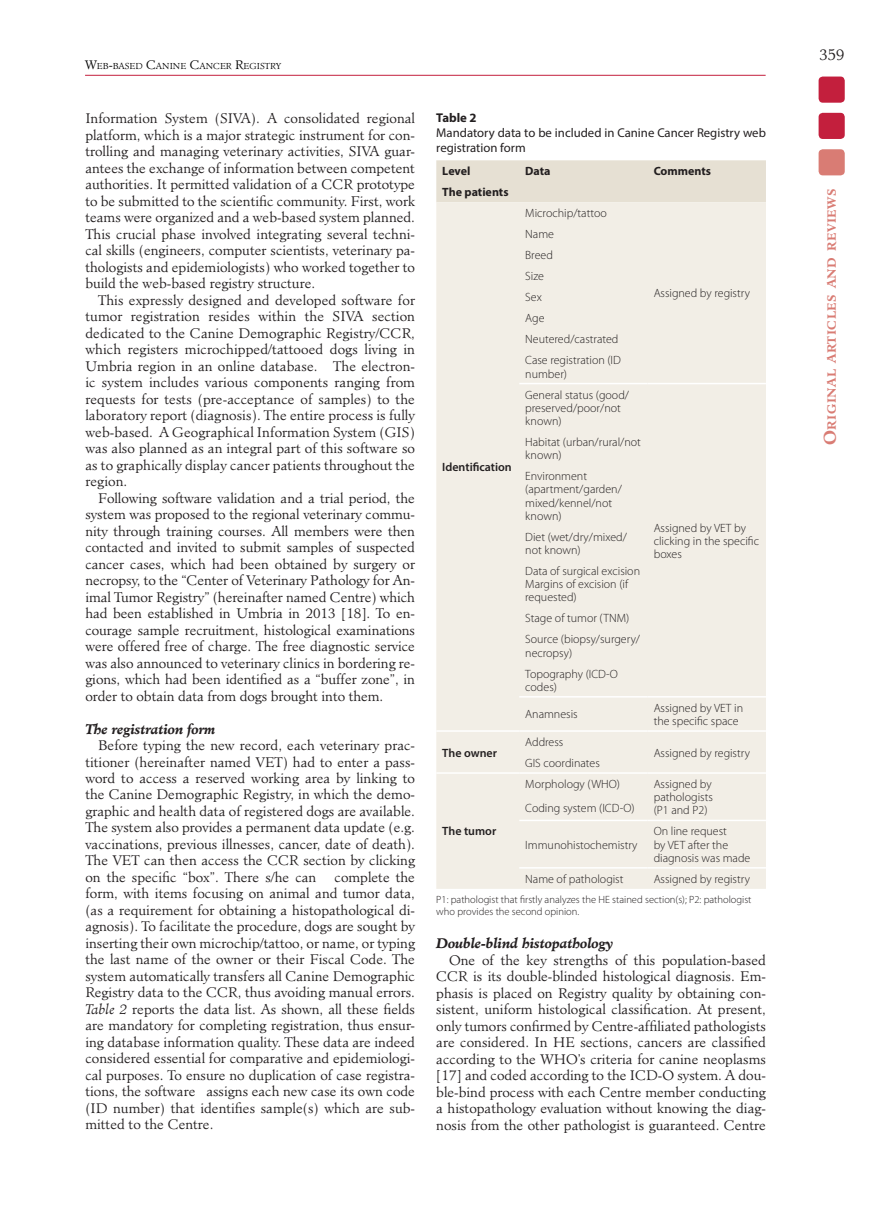
<style>
.page{position:relative;width:872px;height:1212px;background:#fff}
.page>*{position:absolute;margin:0;border:0;box-sizing:border-box;transform-origin:0 0}
.t1{font:300 15px "Minister Std";color:#231f20}
.t2{font:300 13.5px/16.5px "Minister Std";color:#231f20;text-align:justify}
.t3{font:italic 700 13.5px "Minister Std";letter-spacing:-.02em;color:#231f20}
.t4{font:12.75px/15px "Myriad Pro";color:#231f20}
.t5{font:700 12.75px "Myriad Pro";color:#231f20}
.t6{font:300 12px/13.2px "Myriad Pro";color:#231f20}
.t7{font:600 12px "Myriad Pro";color:#231f20}
.t8{font:700 12px "Myriad Pro";color:#231f20}
.t9{font:700 11.55px "Minister Std";letter-spacing:.045em;color:#d97c74}
.t10{font:300 10.5px/11.6px "Myriad Pro";color:#231f20}
.t11{font:300 8.4px "Minister Std";color:#000}
.s1{font-size:12px}
.s2{font-style:italic}
.s3{font-size:16.5px}
</style>
<div class="page">
<hr style="left:85px;top:75px;width:680px;height:1px;background:#c31f3d">
<div style="left:818px;top:77px;width:26px;height:26px;background:#c31f3d;border-radius:4px"></div>
<div style="left:818px;top:113px;width:26px;height:26px;background:#c31f3d;border-radius:4px"></div>
<div style="left:818px;top:149px;width:26px;height:26px;background:#d97c74;border-radius:4px"></div>
<div style="left:436px;top:160px;width:330px;height:42px;background:#e6e0d3"></div>
<div style="left:436px;top:202px;width:330px;height:687px;background:#f2eee6"></div>
<hr style="left:519px;top:730px;width:128px;height:2px;background:#fff">
<hr style="left:647px;top:730px;width:119px;height:2px;background:#fff">
<hr style="left:436px;top:772px;width:83px;height:2px;background:#fff">
<hr style="left:436px;top:730px;width:83px;height:2px;background:#fff">
<hr style="left:647px;top:772px;width:119px;height:2px;background:#fff">
<hr style="left:519px;top:772px;width:128px;height:2px;background:#fff">
<hr style="left:647px;top:383px;width:119px;height:1px;background:#fff">
<hr style="left:519px;top:383px;width:128px;height:1px;background:#fff">
<hr style="left:647px;top:696px;width:119px;height:1px;background:#fff">
<hr style="left:519px;top:696px;width:128px;height:1px;background:#fff">
<hr style="left:647px;top:820px;width:119px;height:1px;background:#fff">
<hr style="left:519px;top:820px;width:128px;height:1px;background:#fff">
<hr style="left:519px;top:867px;width:128px;height:1px;background:#fff">
<hr style="left:647px;top:867px;width:119px;height:1px;background:#fff">
<p class="t11" style="left:85px;top:61px;width:197px"><span class="s1">W</span>EB<span class="s1">-</span>BASED <span class="s1">C</span>ANINE <span class="s1">C</span>ANCER <span class="s1">R</span>EGISTRY</p>
<p class="t2" style="left:85px;top:110px;width:331px">Information System (SIVA). A consolidated regional platform, which is a major strategic instrument for con&shy;trolling and managing veterinary activities, SIVA guar&shy;antees the exchange of information between competent authorities. It permitted validation of a CCR prototype to be submitted to the scientific community. First, work teams were organized and a web-based system planned.<br>This crucial phase involved integrating several techni&shy;cal skills (engineers, computer scientists, veterinary pa&shy;thologists and epidemiologists) who worked together to build the web-based registry structure.</p>
<p class="t2" style="left:85px;top:291px;width:331px;text-indent:13px">This expressly designed and developed software for tumor registration resides within the SIVA section dedicated to the Canine Demographic Registry/CCR, which registers microchipped/tattooed dogs living in Umbria region in an online database. The electron&shy;ic system includes various components ranging from requests for tests (pre-acceptance of samples) to the laboratory report (diagnosis). The entire process is fully web-based. A Geographical Information System (GIS) was also planned as an integral part of this software so as to graphically display cancer patients throughout the region.</p>
<p class="t2" style="left:85px;top:489px;width:331px;text-indent:13px">Following software validation and a trial period, the system was proposed to the regional veterinary commu&shy;nity through training courses. All members were then contacted and invited to submit samples of suspected cancer cases, which had been obtained by surgery or necropsy, to the “Center of Veterinary Pathology for An&shy;imal Tumor Registry” (hereinafter named Centre) which had been established in Umbria in 2013 [18]. To en&shy;courage sample recruitment, histological examinations were offered free of charge. The free diagnostic service was also announced to veterinary clinics in bordering re&shy;gions, which had been identified as a “buffer zone”, in order to obtain data from dogs brought into them.</p>
<p class="t3" style="left:85px;top:720px;width:132px">The registration form</p>
<p class="t2" style="left:85px;top:737px;width:331px;text-indent:13px">Before typing the new record, each veterinary prac&shy;titioner (hereinafter named VET) had to enter a pass&shy;word to access a reserved working area by linking to the Canine Demographic Registry, in which the demo&shy;graphic and health data of registered dogs are available.<br>The system also provides a permanent data update (e.g. vaccinations, previous illnesses, cancer, date of death).<br>The VET can then access the CCR section by clicking on the specific “box”. There s/he can</p>
<p class="t2" style="left:85px;top:869px;width:331px;text-indent:249px">complete the form, with items focusing on animal and tumor data, (as a requirement for obtaining a histopathological di&shy;agnosis). To facilitate the procedure, dogs are sought by inserting their own microchip/tattoo, or name, or typing the last name of the owner or their Fiscal Code. The system automatically transfers all Canine Demographic Registry data to the CCR, thus avoiding manual errors.<br><span class="s2">Table 2</span> reports the data list. As shown, all these fields are mandatory for completing registration, thus ensur&shy;ing database information quality. These data are indeed considered essential for comparative and epidemiologi&shy;cal purposes. To ensure no duplication of case registra&shy;tions, the software assigns each new case its own code (ID number) that identifies sample(s) which are sub&shy;mitted to the Centre.</p>
<p class="t5" style="left:436px;top:109px;width:42px">Table 2</p>
<p class="t4" style="left:436px;top:125px;width:331px">Mandatory data to be included in Canine Cancer Registry web registration form</p>
<p class="t8" style="left:442px;top:163px;width:30px">Level</p>
<p class="t8" style="left:525px;top:163px;width:27px">Data</p>
<p class="t8" style="left:653px;top:163px;width:59px">Comments</p>
<p class="t8" style="left:442px;top:184px;width:68px">The patients</p>
<p class="t7" style="left:442px;top:459px;width:71px">Identification</p>
<p class="t7" style="left:442px;top:745px;width:56px">The owner</p>
<p class="t7" style="left:442px;top:824px;width:55px">The tumor</p>
<p class="t6" style="left:525px;top:207px;width:83px">Microchip/tattoo</p>
<p class="t6" style="left:525px;top:224px;width:97px;line-height:21px">Name<br>Breed<br>Size<br>Sex<br>Age<br>Neutered/castrated<br>Case registration (ID</p>
<p class="t6" style="left:525px;top:363px;width:105px;line-height:21px">number)<br>General status (good/</p>
<p class="t6" style="left:525px;top:401px;width:97px">preserved/poor/not known)</p>
<p class="t6" style="left:653px;top:287px;width:98px">Assigned by registry</p>
<p class="t6" style="left:525px;top:436px;width:117px">Habitat (urban/rural/not known)</p>
<p class="t6" style="left:525px;top:470px;width:98px">Environment (apartment/garden/ mixed/kennel/not known)</p>
<p class="t6" style="left:525px;top:530px;width:103px">Diet (wet/dry/mixed/ not known)</p>
<p class="t6" style="left:525px;top:565px;width:116px">Data of surgical excision<br>Margins of excision (if requested)</p>
<p class="t6" style="left:525px;top:608px;width:116px;line-height:21px">Stage of tumor (TNM)<br>Source (biopsy/surgery/</p>
<p class="t6" style="left:525px;top:642px;width:94px;line-height:21px">necropsy)<br>Topography (ICD-O</p>
<p class="t6" style="left:525px;top:680px;width:33px">codes)</p>
<p class="t6" style="left:525px;top:708px;width:54px">Anamnesis</p>
<p class="t6" style="left:653px;top:701px;width:91px">Assigned by VET in the specific space</p>
<p class="t6" style="left:653px;top:521px;width:107px">Assigned by VET by clicking in the specific boxes</p>
<p class="t6" style="left:525px;top:736px;width:40px">Address</p>
<p class="t6" style="left:525px;top:757px;width:76px">GIS coordinates</p>
<p class="t6" style="left:653px;top:746px;width:98px">Assigned by registry</p>
<p class="t6" style="left:525px;top:778px;width:96px">Morphology (WHO)</p>
<p class="t6" style="left:653px;top:778px;width:61px">Assigned by pathologists</p>
<p class="t6" style="left:525px;top:801px;width:111px">Coding system (ICD-O)</p>
<p class="t6" style="left:653px;top:804px;width:55px">(P1 and P2)</p>
<p class="t6" style="left:525px;top:838px;width:114px">Immunohistochemistry</p>
<p class="t6" style="left:653px;top:825px;width:98px">On line request<br>by VET after the diagnosis was made</p>
<p class="t6" style="left:525px;top:872px;width:100px">Name of pathologist</p>
<p class="t6" style="left:653px;top:872px;width:98px">Assigned by registry</p>
<p class="t10" style="left:436px;top:894px;width:317px">P1: pathologist that firstly analyzes the HE stained section(s); P2: pathologist who provides the second opinion.</p>
<p class="t3" style="left:436px;top:935px;width:178px">Double-blind histopathology</p>
<p class="t2" style="left:436px;top:952px;width:331px;text-indent:13px">One of the key strengths of this population-based CCR is its double-blinded histological diagnosis. Em&shy;phasis is placed on Registry quality by obtaining con&shy;sistent, uniform histological classification. At present, only tumors confirmed by Centre-affiliated pathologists are considered. In HE sections, cancers are classified according to the WHO’s criteria for canine neoplasms [17] and coded according to the ICD-O system. A dou&shy;ble-bind process with each Centre member conducting a histopathology evaluation without knowing the diag&shy;nosis from the other pathologist is guaranteed. Centre</p>
<p class="t1" style="left:819px;top:45px;width:27px">359</p>
<p class="t9" style="left:824px;top:445px;width:258px;rotate:-90deg"><span class="s3">O</span>riginal articles and reviews</p>
</div>
